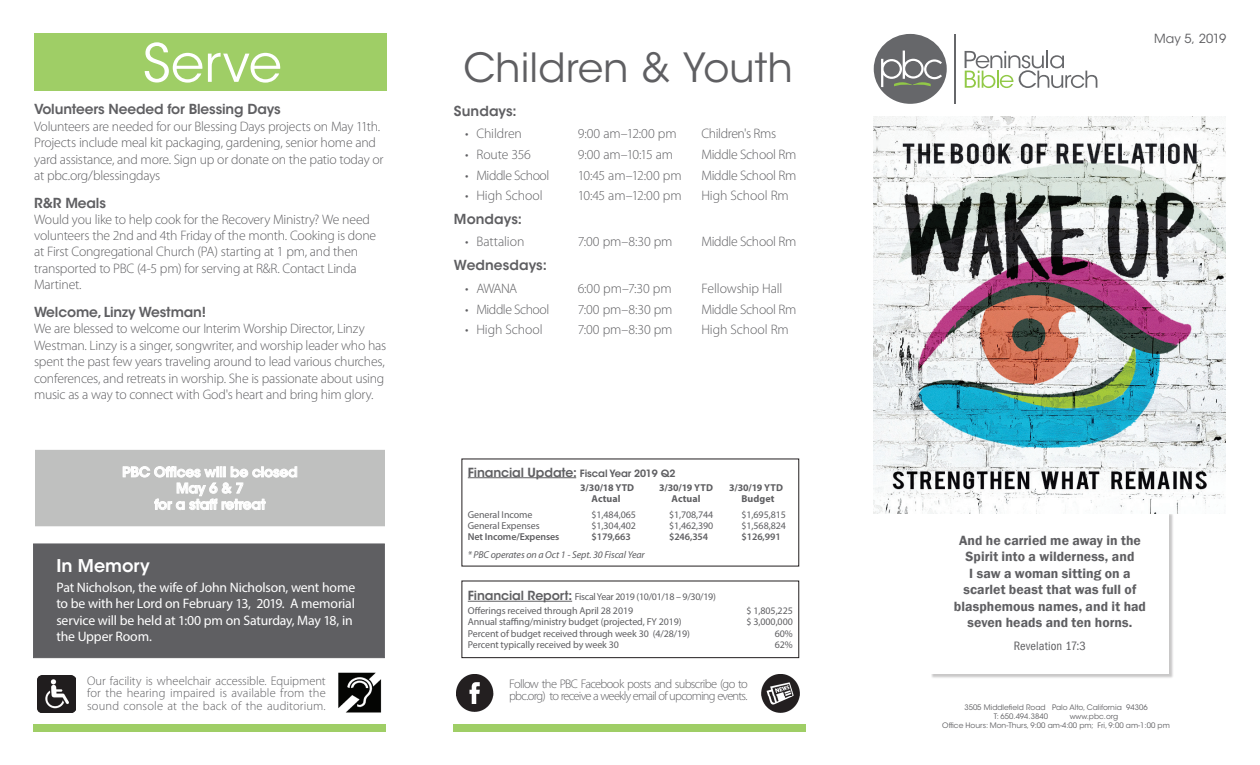
<style>
.page{position:relative;width:1260px;height:765px;background:#fff}
.page>*{position:absolute;margin:0;border:0;box-sizing:border-box;transform-origin:0 0}
.t1{font:52.5px "ITC Avant Garde Std";letter-spacing:.005em;color:#fff}
.t2{font:40px "ITC Avant Garde Std";color:#5f5f62}
.t3{font:600 17.5px "ITC Avant Garde Std";color:#fff}
.t4{font:300 13.75px/16.5px "Myriad Pro";letter-spacing:-.02em;color:#5f5f62}
.t5{font:13.75px/16.5px "Myriad Pro";letter-spacing:-.01em;color:#fff}
.t6{font:600 13.75px/16.5px "Franklin Gothic";color:#5f5f62;text-align:center}
.t7{font:600 13.75px "ITC Avant Garde Std";letter-spacing:-.01em;color:#5f5f62}
.t8{font:600 13.75px/16.2px "ITC Avant Garde Std";letter-spacing:-.01em;color:#fff;text-align:center}
.t9{font:300 12.5px/12.5px "Myriad Pro";letter-spacing:-.05em;color:#5f5f62;text-align:justify}
.t10{font:600 12.5px "ITC Avant Garde Std";letter-spacing:-.01em;color:#5f5f62}
.t11{font:condensed 12.5px "Franklin Gothic";letter-spacing:.005em;color:#5f5f62}
.t12{font:12.5px "ITC Avant Garde Std";letter-spacing:.005em;color:#5f5f62}
.t13{font:10px/14.1px "Myriad Pro";letter-spacing:-.01em;color:#5f5f62}
.t14{font:700 10px "Myriad Pro";letter-spacing:.005em;color:#5f5f62}
.t15{font:600 10px "Myriad Pro";letter-spacing:-.01em;color:#5f5f62}
.t16{font:italic 10px "Myriad Pro";letter-spacing:-.01em;color:#5f5f62}
.t17{font:7.5px/9px "ITC Avant Garde Std";color:#5f5f62}
.s1{font-size:10px}
.s2{font-family:"ITC Avant Garde Std";font-weight:600;font-size:12.5px}
</style>
<div class="page">
<div style="left:34px;top:724px;width:352px;height:8px;background:#9fce66"></div>
<div style="left:454px;top:725px;width:352px;height:7px;background:#9fce66"></div>
<img style="left:38px;top:675px;width:38px;height:38px">
<img style="left:338px;top:673px;width:44px;height:40px">
<img style="left:457px;top:675px;width:36px;height:37px">
<img style="left:761px;top:674px;width:38px;height:38px">
<hr style="left:955px;top:34px;width:1px;height:70px;background:#66676a">
<svg style="left:874px;top:34px;width:73px;height:70px"></svg>
<svg style="left:965px;top:51px;width:132px;height:37px"></svg>
<div style="left:931px;top:513px;width:242px;height:165px;background:#cccbcb"></div>
<div style="left:931px;top:513px;width:238px;height:161px;background:#fff"></div>
<hr style="left:468px;top:601px;width:104px;height:1px;background:#5f5f62">
<div style="left:462px;top:581px;width:337px;height:77px;border:1px solid #231f20"></div>
<img style="left:874px;top:117px;width:351px;height:396px">
<div style="left:34px;top:34px;width:353px;height:57px;background:#9fce66"></div>
<div style="left:34px;top:449px;width:352px;height:78px;background:#bfc0bf"></div>
<svg style="left:123px;top:466px;width:174px;height:44px"></svg>
<div style="left:34px;top:449px;width:352px;height:79px;border:1px solid #fff"></div>
<div style="left:33px;top:543px;width:352px;height:115px;background:#5f5f62"></div>
<hr style="left:468px;top:477px;width:108px;height:1px;background:#5f5f62">
<h1 class="t1" style="left:143px;top:31px;width:141px">Serve</h1>
<p class="t7" style="left:34px;top:100px;width:248px">Volunteers Needed for Blessing Days</p>
<p class="t4" style="left:34px;top:118px;width:351px">Volunteers are needed for our Blessing Days projects on May 11th.<br>Projects include meal kit packaging, gardening, senior home and yard assistance, and more. Sign up or donate on the patio today or at pbc.org/blessingdays</p>
<p class="t7" style="left:34px;top:194px;width:73px">R&amp;R Meals</p>
<p class="t4" style="left:34px;top:211px;width:344px">Would you like to help cook for the Recovery Ministry? We need volunteers the 2nd and 4th Friday of the month. Cooking is done at First Congregational Church (PA) starting at 1 pm, and then transported to PBC (4-5 pm) for serving at R&amp;R. Contact Linda Martinet.</p>
<p class="t7" style="left:34px;top:303px;width:173px">Welcome, Linzy Westman!</p>
<p class="t4" style="left:34px;top:320px;width:354px">We are blessed to welcome our Interim Worship Director, Linzy Westman. Linzy is a singer, songwriter, and worship leader who has spent the past few years traveling around to lead various churches, conferences, and retreats in worship. She is passionate about using music as a way to connect with God's heart and bring him glory.</p>
<p class="t8" style="left:122px;top:464px;width:177px">PBC Offices will be closed<br>May 6 &amp; 7<br>for a staff retreat</p>
<p class="t3" style="left:56px;top:555px;width:95px">In Memory</p>
<p class="t5" style="left:56px;top:579px;width:300px">Pat Nicholson, the wife of John Nicholson, went home to be with her Lord on February 13, 2019. A memorial service will be held at 1:00 pm on Saturday, May 18, in the Upper Room.</p>
<h2 class="t2" style="left:463px;top:44px;width:331px">Children &amp; Youth</h2>
<p class="t7" style="left:454px;top:102px;width:64px">Sundays:</p>
<p class="t4" style="left:465px;top:125px;width:58px">• Children</p>
<p class="t4" style="left:578px;top:125px;width:100px">9:00 am–12:00 pm</p>
<p class="t4" style="left:701px;top:125px;width:76px">Children's Rms</p>
<p class="t4" style="left:465px;top:146px;width:67px">• Route 356</p>
<p class="t4" style="left:578px;top:146px;width:97px">9:00 am–10:15 am</p>
<p class="t4" style="left:701px;top:146px;width:96px">Middle School Rm</p>
<p class="t4" style="left:465px;top:167px;width:86px">• Middle School</p>
<p class="t4" style="left:578px;top:167px;width:105px">10:45 am–12:00 pm</p>
<p class="t4" style="left:701px;top:167px;width:96px">Middle School Rm</p>
<p class="t4" style="left:465px;top:187px;width:79px">• High School</p>
<p class="t4" style="left:578px;top:187px;width:105px">10:45 am–12:00 pm</p>
<p class="t4" style="left:701px;top:187px;width:89px">High School Rm</p>
<p class="t7" style="left:454px;top:210px;width:70px">Mondays:</p>
<p class="t4" style="left:465px;top:233px;width:61px">• Battalion</p>
<p class="t4" style="left:578px;top:233px;width:96px">7:00 pm–8:30 pm</p>
<p class="t4" style="left:701px;top:233px;width:96px">Middle School Rm</p>
<p class="t7" style="left:454px;top:257px;width:94px">Wednesdays:</p>
<p class="t4" style="left:465px;top:280px;width:54px">• AWANA</p>
<p class="t4" style="left:578px;top:280px;width:95px">6:00 pm–7:30 pm</p>
<p class="t4" style="left:701px;top:280px;width:83px">Fellowship Hall</p>
<p class="t4" style="left:465px;top:301px;width:86px">• Middle School</p>
<p class="t4" style="left:578px;top:301px;width:96px">7:00 pm–8:30 pm</p>
<p class="t4" style="left:701px;top:301px;width:96px">Middle School Rm</p>
<p class="t4" style="left:465px;top:321px;width:79px">• High School</p>
<p class="t4" style="left:578px;top:321px;width:96px">7:00 pm–8:30 pm</p>
<p class="t4" style="left:701px;top:321px;width:89px">High School Rm</p>
<p class="t10" style="left:468px;top:464px;width:209px">Financial Update: <span class="s1">Fiscal Year 2019 Q2</span></p>
<p class="t14" style="left:580px;top:481px;width:55px">3/30/18 YTD</p>
<p class="t14" style="left:659px;top:481px;width:55px">3/30/19 YTD</p>
<p class="t14" style="left:729px;top:481px;width:55px">3/30/19 YTD</p>
<p class="t14" style="left:592px;top:492px;width:30px">Actual</p>
<p class="t14" style="left:672px;top:492px;width:30px">Actual</p>
<p class="t14" style="left:742px;top:492px;width:34px">Budget</p>
<p class="t13" style="left:468px;top:507px;width:66px">General Income</p>
<p class="t13" style="left:592px;top:507px;width:46px">$1,484,065</p>
<p class="t13" style="left:669px;top:507px;width:46px">$1,708,744</p>
<p class="t13" style="left:742px;top:507px;width:46px">$1,695,815</p>
<p class="t13" style="left:468px;top:518px;width:73px">General Expenses</p>
<p class="t13" style="left:592px;top:518px;width:46px">$1,304,402</p>
<p class="t13" style="left:669px;top:518px;width:46px">$1,462,390</p>
<p class="t13" style="left:742px;top:518px;width:46px">$1,568,824</p>
<p class="t15" style="left:468px;top:530px;width:93px">Net Income/Expenses</p>
<p class="t15" style="left:592px;top:530px;width:41px">$179,663</p>
<p class="t15" style="left:669px;top:530px;width:41px">$246,354</p>
<p class="t15" style="left:742px;top:530px;width:41px">$126,991</p>
<p class="t16" style="left:468px;top:548px;width:178px">* PBC operates on a Oct 1 - Sept. 30 Fiscal Year</p>
<p class="t13" style="left:468px;top:589px;width:250px"><span class="s2">Financial Report:</span> Fiscal Year 2019 (10/01/18 – 9/30/19)<br>Offerings received through April 28 2019</p>
<p class="t13" style="left:747px;top:604px;width:48px">$ 1,805,225</p>
<p class="t13" style="left:468px;top:615px;width:215px">Annual staffing/ministry budget (projected, FY 2019)</p>
<p class="t13" style="left:747px;top:615px;width:48px">$ 3,000,000</p>
<p class="t13" style="left:468px;top:626px;width:224px">Percent of budget received through week 30 (4/28/19)</p>
<p class="t13" style="left:775px;top:626px;width:19px">60%</p>
<p class="t13" style="left:468px;top:637px;width:153px">Percent typically received by week 30</p>
<p class="t13" style="left:775px;top:637px;width:19px">62%</p>
<p class="t9" style="left:87px;top:674px;width:240px">Our facility is wheelchair accessible. Equipment for the hearing impaired is available from the sound console at the back of the auditorium.</p>
<p class="t9" style="left:509px;top:677px;width:240px">Follow the PBC Facebook posts and subscribe (go to pbc.org) to receive a weekly email of upcoming events.</p>
<p class="t12" style="left:1154px;top:31px;width:74px">May 5, 2019</p>
<p class="t6" style="left:954px;top:532px;width:194px">And he carried me away in the<br>Spirit into a wilderness, and<br>I saw a woman sitting on a scarlet beast that was full of blasphemous names, and it had seven heads and ten horns.</p>
<p class="t11" style="left:1014px;top:638px;width:74px">Revelation 17:3</p>
<p class="t17" style="left:994px;top:703px;width:155px;text-indent:-29px">3505 Middlefield Road Palo Alto, California 94306<br>T: 650.494.3840</p>
<p class="t17" style="left:942px;top:712px;width:229px;text-indent:127px">www.pbc.org<br>Office Hours: Mon-Thurs, 9:00 am-4:00 pm; Fri, 9:00 am-1:00 pm</p>
</div>
